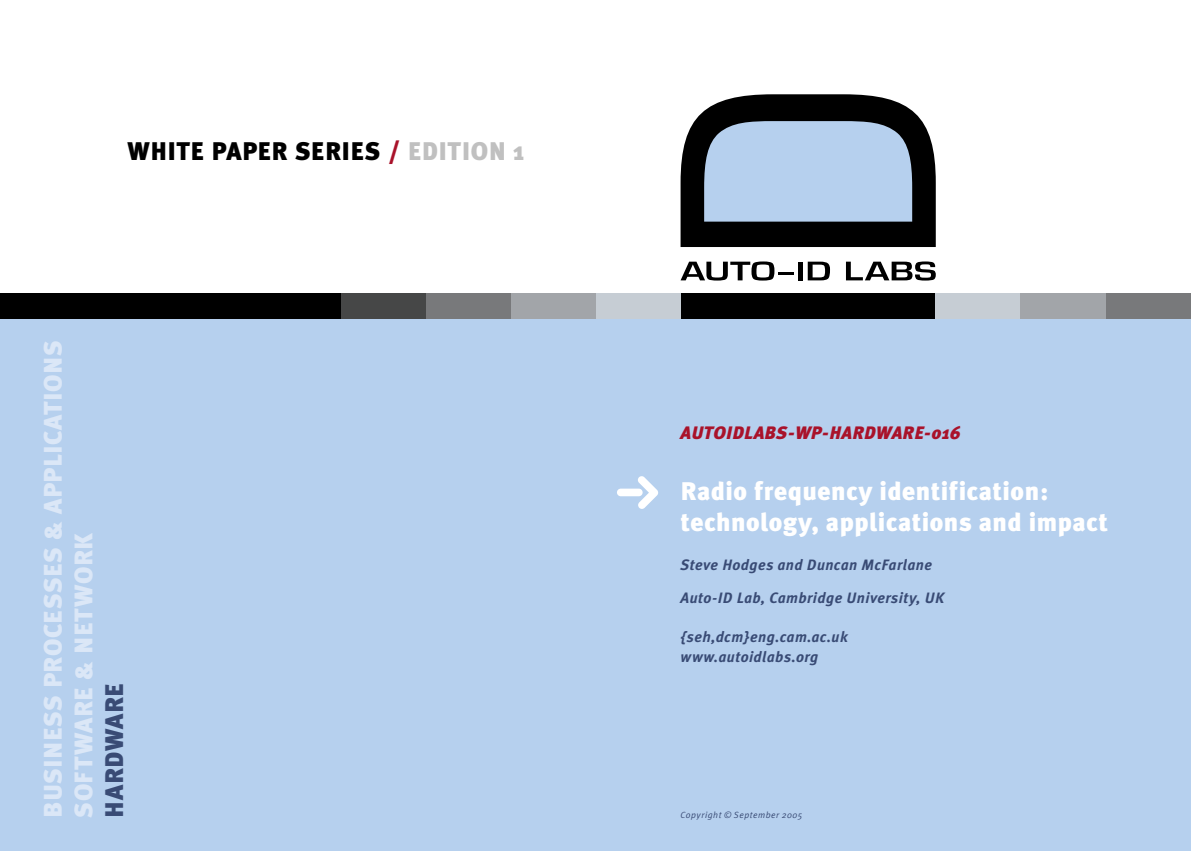
<style>
.page{position:relative;width:1191px;height:851px;background:#fff}
.page>*{position:absolute;margin:0;border:0;box-sizing:border-box;transform-origin:0 0}
.t1{font:900 25.5px "Meta Plus";letter-spacing:.02em;color:#fff}
.t2{font:900 25.5px "Meta Plus";letter-spacing:.015em;color:#dbe7f7}
.t3{font:900 25.5px "Meta Plus";letter-spacing:.015em;color:#000}
.t4{font:900 25.5px "Meta Plus";letter-spacing:.015em;color:#394b75}
.t5{font:italic 900 18px "Meta Plus";letter-spacing:.015em;color:#a9122a}
.t6{font:italic 700 15px "Meta Plus";letter-spacing:.025em;color:#394b75}
.t7{font:italic 9px "Meta Plus";letter-spacing:.055em;color:#394b75}
.s1{color:#a9122a}
.s2{color:#c0c0c0}
</style>
<div class="page">
<div style="left:0;top:319px;width:1191px;height:531px;background:#b6d0ee"></div>
<div style="left:680px;top:294px;width:255px;height:25px;background:#000"></div>
<div style="left:595px;top:294px;width:85px;height:25px;background:#c6cdd4"></div>
<div style="left:510px;top:294px;width:85px;height:25px;background:#a2a5a9"></div>
<div style="left:425px;top:294px;width:85px;height:25px;background:#78797b"></div>
<div style="left:340px;top:294px;width:85px;height:25px;background:#464747"></div>
<div style="left:0;top:294px;width:340px;height:25px;background:#000"></div>
<div style="left:935px;top:294px;width:85px;height:25px;background:#c6cdd4"></div>
<div style="left:1020px;top:294px;width:86px;height:25px;background:#a2a5a9"></div>
<div style="left:1106px;top:294px;width:85px;height:25px;background:#78797b"></div>
<svg style="left:680px;top:261px;width:94px;height:19px"></svg>
<hr style="left:778px;top:272px;width:15px;height:3px;background:#000">
<div style="left:798px;top:261px;width:5px;height:19px;background:#000"></div>
<svg style="left:807px;top:261px;width:23px;height:19px"></svg>
<svg style="left:846px;top:261px;width:89px;height:19px"></svg>
<svg style="left:680px;top:94px;width:255px;height:153px;background:#6c7a89"></svg>
<svg style="left:638px;top:476px;width:20px;height:33px"></svg>
<div style="left:617px;top:488px;width:25px;height:8px;background:#fff;border-radius:4px"></div>
<p class="t3" style="left:128px;top:136px;width:398px">WHITE PAPER SERIES <span class="s1">/</span> <span class="s2">EDITION 1</span></p>
<p class="t2" style="left:38px;top:817px;width:478px;rotate:-90deg">BUSINESS PROCESSES &amp; APPLICATIONS</p>
<p class="t2" style="left:69px;top:817px;width:287px;rotate:-90deg">SOFTWARE &amp; NETWORK</p>
<p class="t4" style="left:99px;top:817px;width:136px;rotate:-90deg">HARDWARE</p>
<p class="t5" style="left:680px;top:422px;width:281px">AUTOIDLABS-WP-HARDWARE-016</p>
<p class="t1" style="left:680px;top:476px;width:369px">Radio frequency identification:</p>
<p class="t1" style="left:680px;top:507px;width:429px">technology, applications and impact</p>
<p class="t6" style="left:680px;top:556px;width:253px">Steve Hodges and Duncan McFarlane</p>
<p class="t6" style="left:680px;top:589px;width:265px">Auto-ID Lab, Cambridge University, UK</p>
<p class="t6" style="left:680px;top:628px;width:169px">{seh,dcm}eng.cam.ac.uk</p>
<p class="t6" style="left:680px;top:647px;width:139px">www.autoidlabs.org</p>
<p class="t7" style="left:680px;top:809px;width:123px">Copyright © September 2005</p>
</div>
